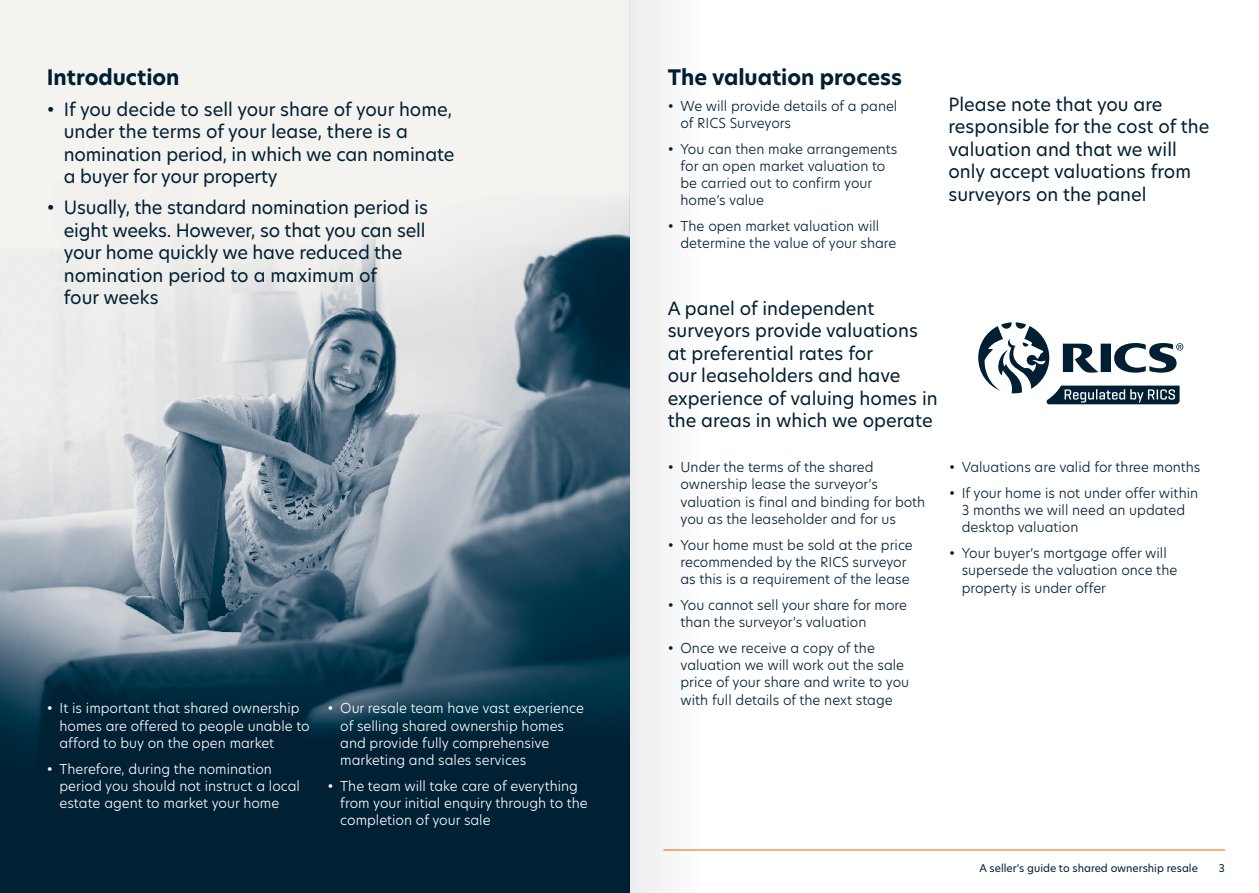
<style>
.page{position:relative;width:1259px;height:893px;background:#fff}
.page>*{position:absolute;margin:0;border:0;box-sizing:border-box;transform-origin:0 0}
.t1{font:700 21px "Hero New";color:#001f33}
.t2{font:18px/22.5px "Hero New";color:#001f33}
.t3{font:300 13.5px/17.2px "Hero New";color:#001f33}
.t4{font:300 13.5px/17.2px "Hero New";color:#fff}
.t5{font:10.5px "Hero New";color:#001f33}
</style>
<div class="page">
<hr style="left:663px;top:850px;width:562px;height:1px;background:#ec6608">
<img style="left:0;top:0;width:629px;height:893px">
<svg style="left:978px;top:322px;width:205px;height:82px"></svg>
<div style="left:629px;top:0;width:77px;height:893px;background:#f5f5f5"></div>
<h1 class="t1" style="left:47px;top:68px;width:134px">Introduction</h1>
<h2 class="t2" style="left:64px;top:99px;width:392px;text-indent:-17px">• If you decide to sell your share of your home, under the terms of your lease, there is a nomination period, in which we can nominate a buyer for your property</h2>
<h2 class="t2" style="left:64px;top:198px;width:366px;text-indent:-17px">• Usually, the standard nomination period is eight weeks. However, so that you can sell your home quickly we have reduced the nomination period to a maximum of<br>four weeks</h2>
<p class="t4" style="left:60px;top:700px;width:252px;text-indent:-13px">• It is important that shared ownership homes are offered to people unable to afford to buy on the open market</p>
<p class="t4" style="left:60px;top:760px;width:242px;text-indent:-13px">• Therefore, during the nomination period you should not instruct a local estate agent to market your home</p>
<p class="t4" style="left:340px;top:700px;width:245px;text-indent:-13px">• Our resale team have vast experience of selling shared ownership homes and provide fully comprehensive marketing and sales services</p>
<p class="t4" style="left:340px;top:778px;width:249px;text-indent:-13px">• The team will take care of everything from your initial enquiry through to the completion of your sale</p>
<h1 class="t1" style="left:668px;top:68px;width:236px">The valuation process</h1>
<p class="t3" style="left:680px;top:98px;width:218px;text-indent:-13px">• We will provide details of a panel of RICS Surveyors</p>
<p class="t3" style="left:680px;top:141px;width:218px;text-indent:-13px">• You can then make arrangements for an open market valuation to be carried out to confirm your home’s value</p>
<p class="t3" style="left:680px;top:218px;width:217px;text-indent:-13px">• The open market valuation will determine the value of your share</p>
<h2 class="t2" style="left:948px;top:94px;width:262px">Please note that you are responsible for the cost of the valuation and that we will only accept valuations from surveyors on the panel</h2>
<h2 class="t2" style="left:668px;top:298px;width:271px">A panel of independent surveyors provide valuations at preferential rates for<br>our leaseholders and have experience of valuing homes in the areas in which we operate</h2>
<p class="t3" style="left:680px;top:459px;width:246px;text-indent:-13px">• Under the terms of the shared ownership lease the surveyor’s valuation is final and binding for both you as the leaseholder and for us</p>
<p class="t3" style="left:680px;top:536px;width:234px;text-indent:-13px">• Your home must be sold at the price recommended by the RICS surveyor as this is a requirement of the lease</p>
<p class="t3" style="left:680px;top:597px;width:228px;text-indent:-13px">• You cannot sell your share for more than the surveyor’s valuation</p>
<p class="t3" style="left:680px;top:640px;width:230px;text-indent:-13px">• Once we receive a copy of the valuation we will work out the sale price of your share and write to you with full details of the next stage</p>
<p class="t3" style="left:949px;top:459px;width:253px">• Valuations are valid for three months</p>
<p class="t3" style="left:961px;top:485px;width:238px;text-indent:-13px">• If your home is not under offer within<br>3 months we will need an updated desktop valuation</p>
<p class="t3" style="left:961px;top:545px;width:217px;text-indent:-13px">• Your buyer’s mortgage offer will supersede the valuation once the property is under offer</p>
<p class="t5" style="left:979px;top:863px;width:220px">A seller’s guide to shared ownership resale</p>
<p class="t5" style="left:1219px;top:863px;width:8px">3</p>
</div>
